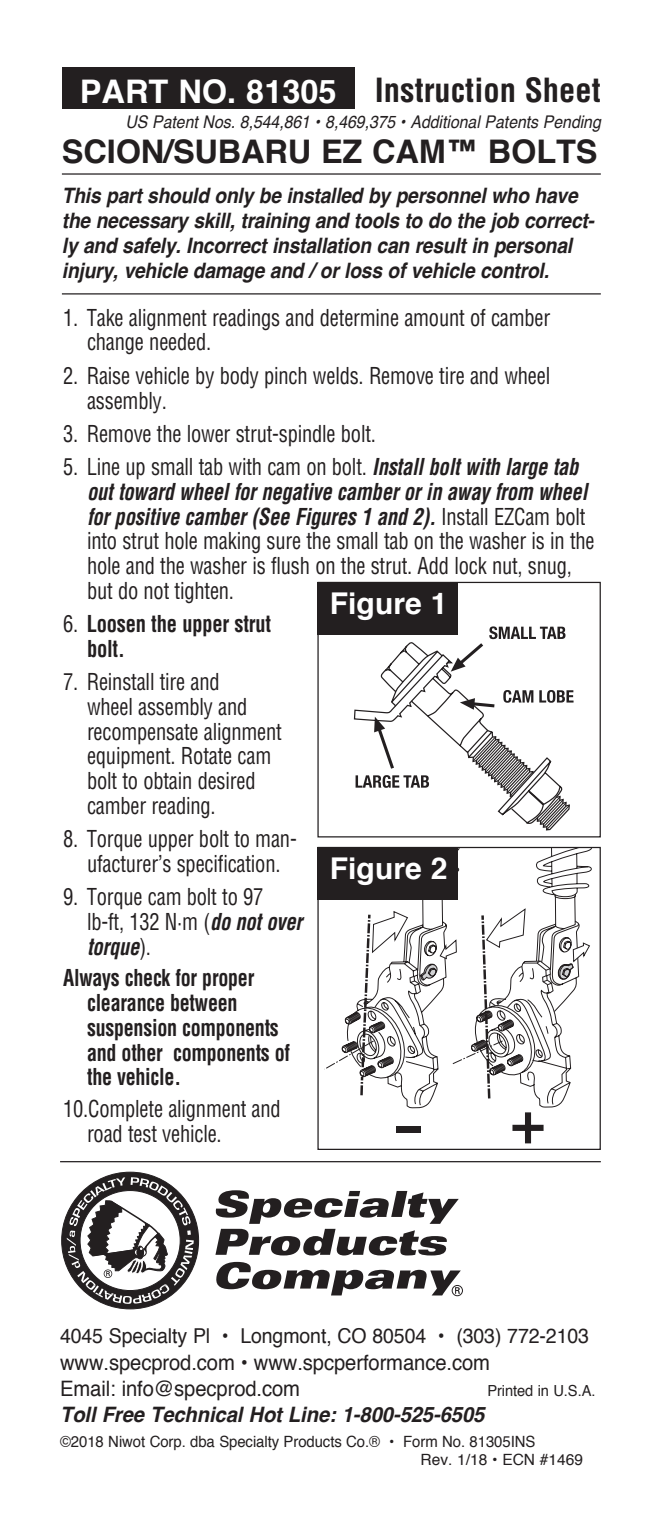
<style>
.page{position:relative;width:661px;height:1530px;background:#fff}
.page>*{position:absolute;margin:0;border:0;box-sizing:border-box;transform-origin:0 0}
.t1{font:700 32.5px "Helvetica";letter-spacing:-.005em;color:#231f20}
.t2{font:700 condensed 32.5px "Helvetica";color:#231f20}
.t3{font:700 32.5px "Helvetica";color:#fff}
.t4{font:700 30px "Helvetica";color:#fff}
.t5{font:condensed 22.75px/24.8px "Helvetica";letter-spacing:-.01em;color:#231f20;scale:.9 1}
.t6{font:700 condensed 22.75px/24.8px "Helvetica";letter-spacing:-.015em;color:#231f20;scale:.88 1}
.t7{font:700 condensed 22.75px/24.8px "Helvetica";letter-spacing:-.015em;color:#231f20;scale:.9 1}
.t8{font:italic 700 21.25px/25px "Helvetica";letter-spacing:-.01em;color:#231f20;scale:.9 1}
.t9{font:21.25px "Helvetica";letter-spacing:-.005em;color:#231f20;scale:.95 1}
.t10{font:italic 700 21.25px "Helvetica";letter-spacing:-.01em;color:#231f20;scale:.95 1}
.t11{font:20.5px "Helvetica";letter-spacing:-.005em;color:#231f20;scale:.95 1}
.t12{font:italic 17.5px "Helvetica";color:#231f20;scale:.9 1}
.t13{font:15.5px/17.5px "Helvetica";letter-spacing:-.005em;color:#231f20;scale:.96 1}
.t14{font:15.25px "Helvetica";letter-spacing:-.005em;color:#231f20;scale:.96 1}
.s1{font-weight:700;font-style:italic}
.s2{font-weight:400}
</style>
<div class="page">
<div style="left:62px;top:1172px;width:136px;height:137px;background:#231f20;border-radius:50%"></div>
<svg style="left:215px;top:1190px;width:243px;height:66px"></svg>
<svg style="left:216px;top:1262px;width:246px;height:34px"></svg>
<svg style="left:67px;top:1177px;width:127px;height:127px"></svg>
<hr style="left:62px;top:173px;width:538px;height:2px;background:#231f20">
<hr style="left:62px;top:293px;width:538px;height:2px;background:#231f20">
<hr style="left:60px;top:1161px;width:540px;height:1px;background:#231f20">
<div style="left:62px;top:68px;width:292px;height:41px;background:#231f20"></div>
<svg style="left:353px;top:626px;width:220px;height:205px"></svg>
<div style="left:317px;top:582px;width:283px;height:255px;border:1px solid #231f20"></div>
<svg style="left:323px;top:849px;width:269px;height:295px"></svg>
<div style="left:317px;top:847px;width:283px;height:303px;border:1px solid #231f20"></div>
<div style="left:317px;top:582px;width:140px;height:52px;background:#231f20"></div>
<div style="left:317px;top:847px;width:140px;height:52px;background:#231f20"></div>
<p class="t3" style="left:80px;top:65px;width:258px">PART NO. 81305</p>
<p class="t2" style="left:374px;top:70px;width:227px">Instruction Sheet</p>
<p class="t12" style="left:125px;top:109px;width:529px">US Patent Nos. 8,544,861 • 8,469,375 • Additional Patents Pending</p>
<p class="t1" style="left:62px;top:125px;width:536px">SCION/SUBARU EZ CAM™ BOLTS</p>
<p class="t8" style="left:62px;top:183px;width:593px">This part should only be installed by personnel who have the necessary skill, training and tools to do the job correct&shy;ly and safely. Incorrect installation can result in personal injury, vehicle damage and / or loss of vehicle control.</p>
<p class="t5" style="left:87px;top:305px;width:516px;text-indent:-24px">1. Take alignment readings and determine amount of camber change needed.</p>
<p class="t5" style="left:87px;top:363px;width:516px;text-indent:-24px">2. Raise vehicle by body pinch welds. Remove tire and wheel assembly.</p>
<p class="t5" style="left:63px;top:421px;width:349px">3. Remove the lower strut-spindle bolt.</p>
<p class="t5" style="left:87px;top:454px;width:565px;text-indent:-24px">5. Line up small tab with cam on bolt. <span class="s1">Install bolt with large tab out toward wheel for negative camber or in away from wheel for positive camber (See Figures 1 and 2).</span> Install EZCam bolt into strut hole making sure the small tab on the washer is in the hole and the washer is flush on the strut. Add lock nut, snug, but do not tighten.</p>
<p class="t7" style="left:87px;top:611px;width:206px;text-indent:-24px"><span class="s2">6.</span> Loosen the upper strut bolt.</p>
<p class="t5" style="left:87px;top:669px;width:218px;text-indent:-24px">7. Reinstall tire and<br>wheel assembly and recompensate alignment equipment. Rotate cam bolt to obtain desired camber reading.</p>
<p class="t5" style="left:63px;top:826px;width:261px;text-align:center">8. Torque upper bolt to man&shy;ufacturer’s specification.</p>
<p class="t5" style="left:87px;top:884px;width:240px;text-indent:-24px">9. Torque cam bolt to 97 lb-ft, 132 N·m (<span class="s1">do not over torque</span>).</p>
<p class="t6" style="left:87px;top:966px;width:232px;text-indent:-24px">Always check for proper clearance between suspension components and other components of the vehicle.</p>
<p class="t5" style="left:87px;top:1096px;width:217px;text-indent:-24px">10.Complete alignment and road test vehicle.</p>
<p class="t4" style="left:329px;top:579px;width:119px">Figure 1</p>
<p class="t4" style="left:329px;top:844px;width:119px">Figure 2</p>
<p class="t11" style="left:60px;top:1320px;width:558px">4045 Specialty Pl • Longmont, CO 80504 • (303) 772-2103</p>
<p class="t9" style="left:60px;top:1346px;width:453px">www.specprod.com • www.spcperformance.com</p>
<p class="t9" style="left:60px;top:1372px;width:254px">Email: info@specprod.com</p>
<p class="t14" style="left:487px;top:1379px;width:114px">Printed in U.S.A.</p>
<p class="t10" style="left:60px;top:1397px;width:447px">Toll Free Technical Hot Line: 1-800-525-6505</p>
<p class="t13" style="left:420px;top:1433px;width:170px;text-indent:-360px">©2018 Niwot Corp. dba Specialty Products Co.® • Form No. 81305INS<br>Rev. 1/18 • ECN #1469</p>
</div>
